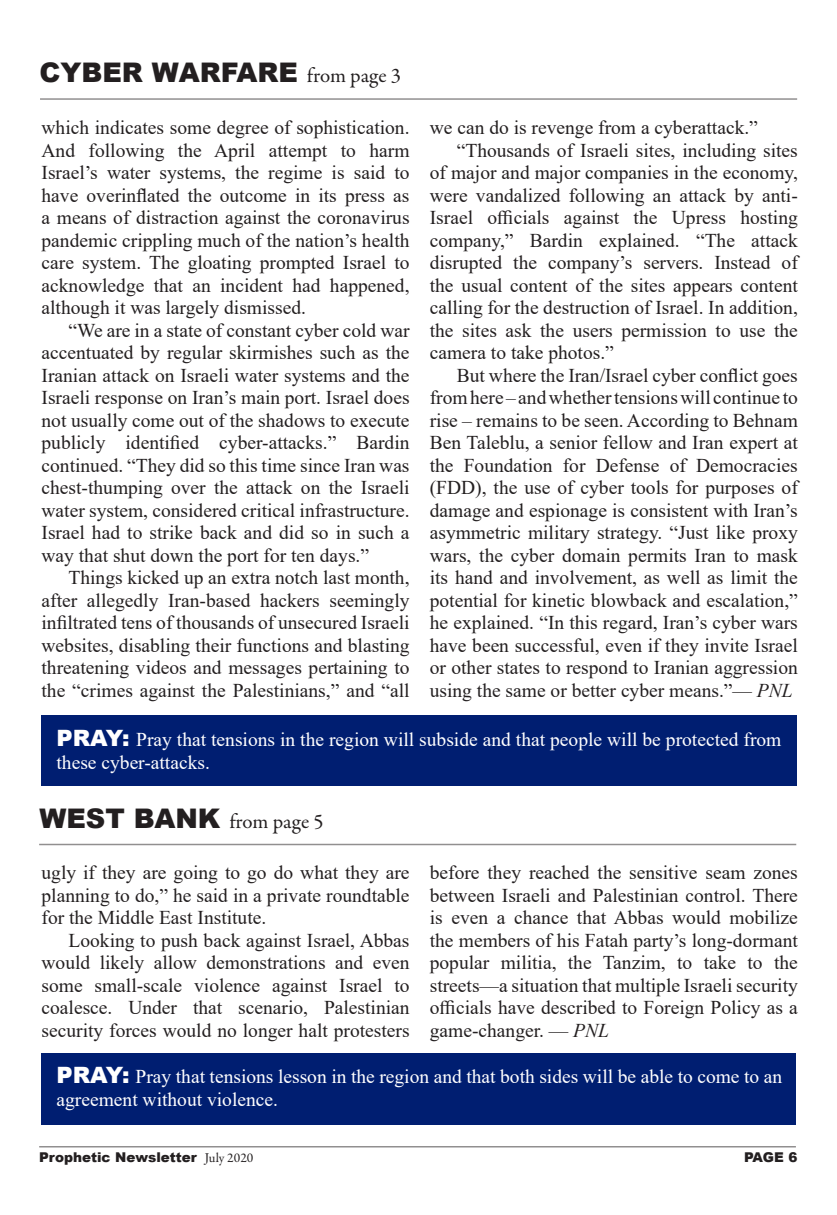
<style>
.page{position:relative;width:837px;height:1215px;background:#fff}
.page>*{position:absolute;margin:0;border:0;box-sizing:border-box;transform-origin:0 0}
.t1{font:900 27px "Arial";color:#231f20}
.t2{font:21px "Garamond Premr Pro";color:#231f20}
.t3{font:19.5px/22.5px "Times New Roman";color:#231f20;text-align:justify}
.t4{font:19.5px/22.5px "Times New Roman";color:#fff}
.t5{font:900 13.5px "Arial";color:#231f20}
.s1{font-family:"Garamond Premr Pro";font-weight:400;font-size:21px}
.s2{font-style:italic}
.s3{font-family:"Arial";font-weight:900;font-size:22.5px}
.s4{font-family:"Arial";font-weight:900;font-size:27px}
.s5{font-family:"Garamond Premr Pro";font-weight:400}
</style>
<div class="page">
<hr style="left:39px;top:1146px;width:757px;height:2px;background:#231f20">
<div style="left:42px;top:1053px;width:754px;height:72px;background:#001e71"></div>
<hr style="left:39px;top:844px;width:757px;height:1px;background:#231f20">
<div style="left:42px;top:715px;width:755px;height:70px;background:#001e71"></div>
<hr style="left:40px;top:98px;width:757px;height:2px;background:#231f20">
<p class="t1" style="left:39px;top:53px;width:363px">CYBER WARFARE <span class="s1">from page 3</span></p>
<p class="t3" style="left:42px;top:116px;width:370px">which indicates some degree of sophistication.<br>And following the April attempt to harm Israel’s water systems, the regime is said to have overinflated the outcome in its press as a means of distraction against the coronavirus pandemic crippling much of the nation’s health care system. The gloating prompted Israel to acknowledge that an incident had happened, although it was largely dismissed.</p>
<p class="t3" style="left:42px;top:319px;width:370px;text-indent:27px">“We are in a state of constant cyber cold war accentuated by regular skirmishes such as the Iranian attack on Israeli water systems and the Israeli response on Iran’s main port. Israel does not usually come out of the shadows to execute publicly identified cyber-attacks.” Bardin continued. “They did so this time since Iran was chest-thumping over the attack on the Israeli water system, considered critical infrastructure.<br>Israel had to strike back and did so in such a way that shut down the port for ten days.”</p>
<p class="t3" style="left:42px;top:566px;width:370px;text-indent:27px">Things kicked up an extra notch last month, after allegedly Iran-based hackers seemingly infiltrated tens of thousands of unsecured Israeli websites, disabling their functions and blasting threatening videos and messages pertaining to the “crimes against the Palestinians,” and “all</p>
<p class="t3" style="left:430px;top:116px;width:330px">we can do is revenge from a cyberattack.”</p>
<p class="t3" style="left:430px;top:139px;width:370px;text-indent:27px">“Thousands of Israeli sites, including sites of major and major companies in the economy, were vandalized following an attack by anti-Israel officials against the Upress hosting company,” Bardin explained. “The attack disrupted the company’s servers. Instead of the usual content of the sites appears content calling for the destruction of Israel. In addition, the sites ask the users permission to use the camera to take photos.”</p>
<p class="t3" style="left:430px;top:364px;width:370px;text-indent:27px">But where the Iran/Israel cyber conflict goes from here – and whether tensions will continue to rise – remains to be seen. According to Behnam Ben Taleblu, a senior fellow and Iran expert at the Foundation for Defense of Democracies (FDD), the use of cyber tools for purposes of damage and espionage is consistent with Iran’s asymmetric military strategy. “Just like proxy wars, the cyber domain permits Iran to mask its hand and involvement, as well as limit the potential for kinetic blowback and escalation,” he explained. “In this regard, Iran’s cyber wars have been successful, even if they invite Israel or other states to respond to Iranian aggression using the same or better cyber means.”— <span class="s2">PNL</span></p>
<p class="t4" style="left:57px;top:728px;width:726px"><span class="s3">PRAY:</span> Pray that tensions in the region will subside and that people will be protected from these cyber-attacks.</p>
<p class="t2" style="left:39px;top:808px;width:286px"><span class="s4">WEST BANK</span> from page 5</p>
<p class="t3" style="left:42px;top:861px;width:370px">ugly if they are going to go do what they are planning to do,” he said in a private roundtable for the Middle East Institute.</p>
<p class="t3" style="left:42px;top:928px;width:370px;text-indent:27px">Looking to push back against Israel, Abbas would likely allow demonstrations and even some small-scale violence against Israel to coalesce. Under that scenario, Palestinian security forces would no longer halt protesters</p>
<p class="t3" style="left:430px;top:861px;width:370px">before they reached the sensitive seam zones between Israeli and Palestinian control. There is even a chance that Abbas would mobilize the members of his Fatah party’s long-dormant popular militia, the Tanzim, to take to the streets—a situation that multiple Israeli security officials have described to Foreign Policy as a game-changer. — <span class="s2">PNL</span></p>
<p class="t4" style="left:57px;top:1065px;width:727px"><span class="s3">PRAY:</span> Pray that tensions lesson in the region and that both sides will be able to come to an agreement without violence.</p>
<p class="t5" style="left:39px;top:1149px;width:216px">Prophetic Newsletter <span class="s5">July 2020</span></p>
<p class="t5" style="left:744px;top:1148px;width:55px">PAGE 6</p>
</div>
